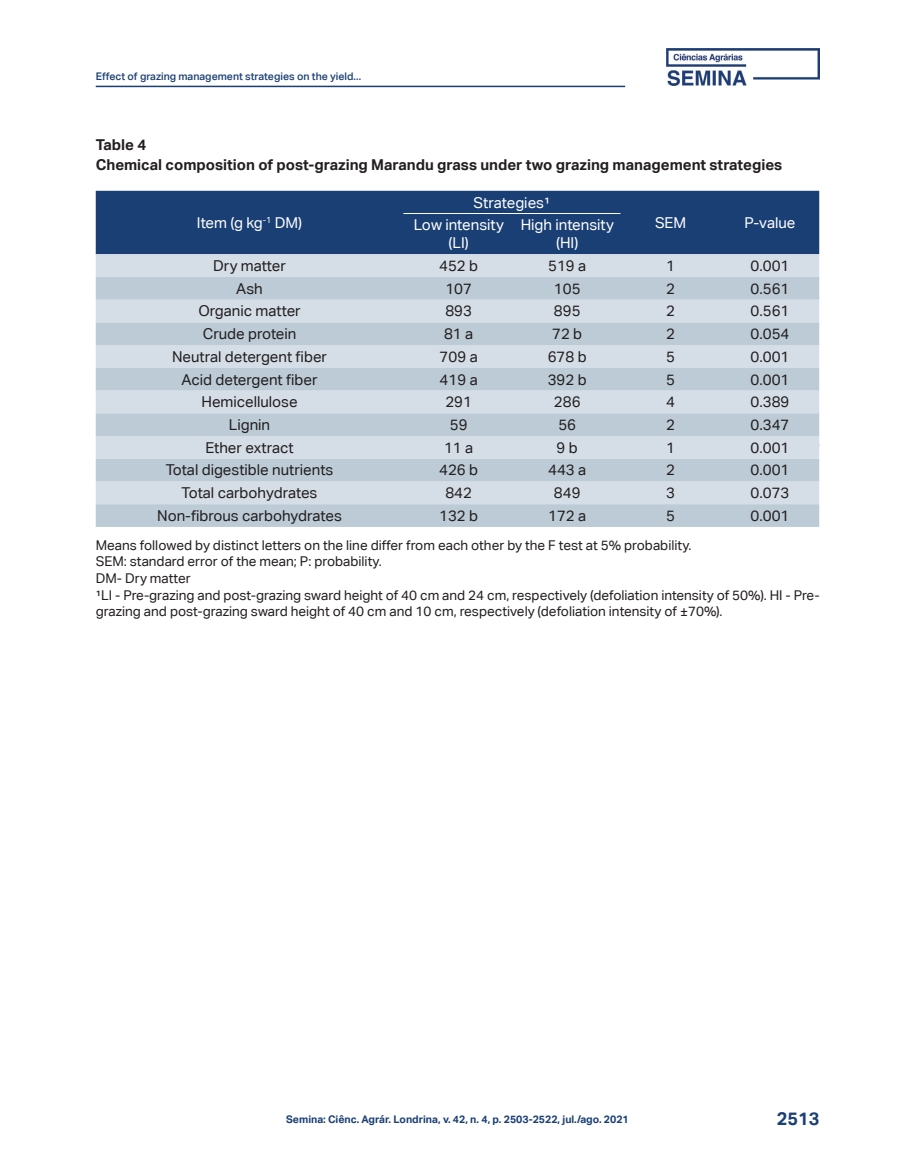
<style>
.page{position:relative;width:915px;height:1170px;background:#fff}
.page>*{position:absolute;margin:0;border:0;box-sizing:border-box;transform-origin:0 0}
.t1{font:700 18px "Aktiv Grotesk Corp";color:#1a3f74}
.texto_tabela{font:15px "Aktiv Grotesk Corp";color:#231f20}
.título_Tabela{font:700 15px "Aktiv Grotesk Corp";color:#231f20}
.texto_tabela-2{font:15px "Aktiv Grotesk Corp";color:#fff}
.legenda_de_tabela{font:13.5px/16.5px "Aktiv Grotesk Corp";color:#231f20}
.t2{font:700 10.5px "Aktiv Grotesk Corp";color:#1a3f74}
.t3{font:500 10.5px "Aktiv Grotesk Corp";color:#1a3f74}
</style>
<div class="page">
<hr style="left:96px;top:86px;width:529px;height:1px;background:#1a3f74">
<img style="left:666px;top:48px;width:152px;height:38px">
<div style="left:96px;top:191px;width:723px;height:63px;background:#1a3f74"></div>
<div style="left:96px;top:254px;width:723px;height:23px;background:#d5dee7"></div>
<svg style="left:96px;top:277px;width:723px;height:250px;background:#c7d3dd"></svg>
<hr style="left:403px;top:213px;width:111px;height:1px;background:#fff">
<hr style="left:514px;top:213px;width:106px;height:1px;background:#fff">
<p class="t3" style="left:96px;top:69px;width:267px">Effect of grazing management strategies on the yield...</p>
<p class="título_Tabela" style="left:96px;top:136px;width:52px">Table 4</p>
<p class="título_Tabela" style="left:96px;top:155px;width:687px">Chemical composition of post-grazing Marandu grass under two grazing management strategies</p>
<p class="texto_tabela-2" style="left:197px;top:214px;width:107px">Item (g kg<sup>-1</sup> DM)</p>
<p class="texto_tabela-2" style="left:473px;top:193px;width:78px">Strategies¹</p>
<p class="texto_tabela-2" style="left:413px;top:216px;width:92px">Low intensity</p>
<p class="texto_tabela-2" style="left:654px;top:214px;width:33px">SEM</p>
<p class="texto_tabela-2" style="left:744px;top:214px;width:52px">P-value</p>
<p class="texto_tabela-2" style="left:448px;top:234px;width:22px">(LI)</p>
<p class="texto_tabela-2" style="left:520px;top:216px;width:95px">High intensity</p>
<p class="texto_tabela-2" style="left:556px;top:234px;width:24px">(HI)</p>
<p class="texto_tabela" style="left:213px;top:257px;width:74px">Dry matter</p>
<p class="texto_tabela" style="left:439px;top:257px;width:40px">452 b</p>
<p class="texto_tabela" style="left:548px;top:257px;width:40px">519 a</p>
<p class="texto_tabela" style="left:666px;top:257px;width:10px">1</p>
<p class="texto_tabela" style="left:750px;top:257px;width:40px">0.001</p>
<p class="texto_tabela" style="left:236px;top:279px;width:28px">Ash</p>
<p class="texto_tabela" style="left:445px;top:279px;width:28px">107</p>
<p class="texto_tabela" style="left:553px;top:279px;width:28px">105</p>
<p class="texto_tabela" style="left:666px;top:279px;width:10px">2</p>
<p class="texto_tabela" style="left:750px;top:279px;width:40px">0.561</p>
<p class="texto_tabela" style="left:198px;top:302px;width:104px">Organic matter</p>
<p class="texto_tabela" style="left:445px;top:302px;width:28px">893</p>
<p class="texto_tabela" style="left:553px;top:302px;width:28px">895</p>
<p class="texto_tabela" style="left:666px;top:302px;width:10px">2</p>
<p class="texto_tabela" style="left:750px;top:302px;width:40px">0.561</p>
<p class="texto_tabela" style="left:202px;top:325px;width:95px">Crude protein</p>
<p class="texto_tabela" style="left:444px;top:325px;width:31px">81 a</p>
<p class="texto_tabela" style="left:552px;top:325px;width:32px">72 b</p>
<p class="texto_tabela" style="left:666px;top:325px;width:10px">2</p>
<p class="texto_tabela" style="left:750px;top:325px;width:40px">0.054</p>
<p class="texto_tabela" style="left:172px;top:347px;width:156px">Neutral detergent fiber</p>
<p class="texto_tabela" style="left:439px;top:347px;width:40px">709 a</p>
<p class="texto_tabela" style="left:547px;top:347px;width:40px">678 b</p>
<p class="texto_tabela" style="left:666px;top:347px;width:10px">5</p>
<p class="texto_tabela" style="left:750px;top:347px;width:40px">0.001</p>
<p class="texto_tabela" style="left:181px;top:370px;width:138px">Acid detergent fiber</p>
<p class="texto_tabela" style="left:439px;top:370px;width:40px">419 a</p>
<p class="texto_tabela" style="left:547px;top:370px;width:40px">392 b</p>
<p class="texto_tabela" style="left:666px;top:370px;width:10px">5</p>
<p class="texto_tabela" style="left:750px;top:370px;width:40px">0.001</p>
<p class="texto_tabela" style="left:201px;top:393px;width:98px">Hemicellulose</p>
<p class="texto_tabela" style="left:445px;top:393px;width:28px">291</p>
<p class="texto_tabela" style="left:553px;top:393px;width:28px">286</p>
<p class="texto_tabela" style="left:666px;top:393px;width:10px">4</p>
<p class="texto_tabela" style="left:750px;top:393px;width:40px">0.389</p>
<p class="texto_tabela" style="left:229px;top:416px;width:43px">Lignin</p>
<p class="texto_tabela" style="left:449px;top:416px;width:19px">59</p>
<p class="texto_tabela" style="left:558px;top:416px;width:19px">56</p>
<p class="texto_tabela" style="left:666px;top:416px;width:10px">2</p>
<p class="texto_tabela" style="left:750px;top:416px;width:40px">0.347</p>
<p class="texto_tabela" style="left:205px;top:438px;width:90px">Ether extract</p>
<p class="texto_tabela" style="left:444px;top:438px;width:31px">11 a</p>
<p class="texto_tabela" style="left:556px;top:438px;width:23px">9 b</p>
<p class="texto_tabela" style="left:666px;top:438px;width:10px">1</p>
<p class="texto_tabela" style="left:750px;top:438px;width:40px">0.001</p>
<p class="texto_tabela" style="left:166px;top:461px;width:169px">Total digestible nutrients</p>
<p class="texto_tabela" style="left:439px;top:461px;width:40px">426 b</p>
<p class="texto_tabela" style="left:548px;top:461px;width:40px">443 a</p>
<p class="texto_tabela" style="left:666px;top:461px;width:10px">2</p>
<p class="texto_tabela" style="left:750px;top:461px;width:40px">0.001</p>
<p class="texto_tabela" style="left:181px;top:484px;width:137px">Total carbohydrates</p>
<p class="texto_tabela" style="left:445px;top:484px;width:28px">842</p>
<p class="texto_tabela" style="left:553px;top:484px;width:28px">849</p>
<p class="texto_tabela" style="left:666px;top:484px;width:10px">3</p>
<p class="texto_tabela" style="left:750px;top:484px;width:40px">0.073</p>
<p class="texto_tabela" style="left:157px;top:506px;width:186px">Non-fibrous carbohydrates</p>
<p class="texto_tabela" style="left:439px;top:506px;width:40px">132 b</p>
<p class="texto_tabela" style="left:548px;top:506px;width:40px">172 a</p>
<p class="texto_tabela" style="left:666px;top:506px;width:10px">5</p>
<p class="texto_tabela" style="left:750px;top:506px;width:40px">0.001</p>
<p class="legenda_de_tabela" style="left:96px;top:537px;width:597px">Means followed by distinct letters on the line differ from each other by the F test at 5% probability.</p>
<p class="legenda_de_tabela" style="left:96px;top:553px;width:287px">SEM: standard error of the mean; P: probability.</p>
<p class="legenda_de_tabela" style="left:96px;top:570px;width:96px">DM- Dry matter</p>
<p class="legenda_de_tabela" style="left:96px;top:586px;width:725px">¹LI - Pre-grazing and post-grazing sward height of 40 cm and 24 cm, respectively (defoliation intensity of 50%). HI - Pre&shy;grazing and post-grazing sward height of 40 cm and 10 cm, respectively (defoliation intensity of ±70%).</p>
<p class="t2" style="left:286px;top:1112px;width:344px">Semina: Ciênc. Agrár. Londrina, v. 42, n. 4, p. 2503-2522, jul./ago. 2021</p>
<h1 class="t1" style="left:776px;top:1107px;width:44px">2513</h1>
</div>
